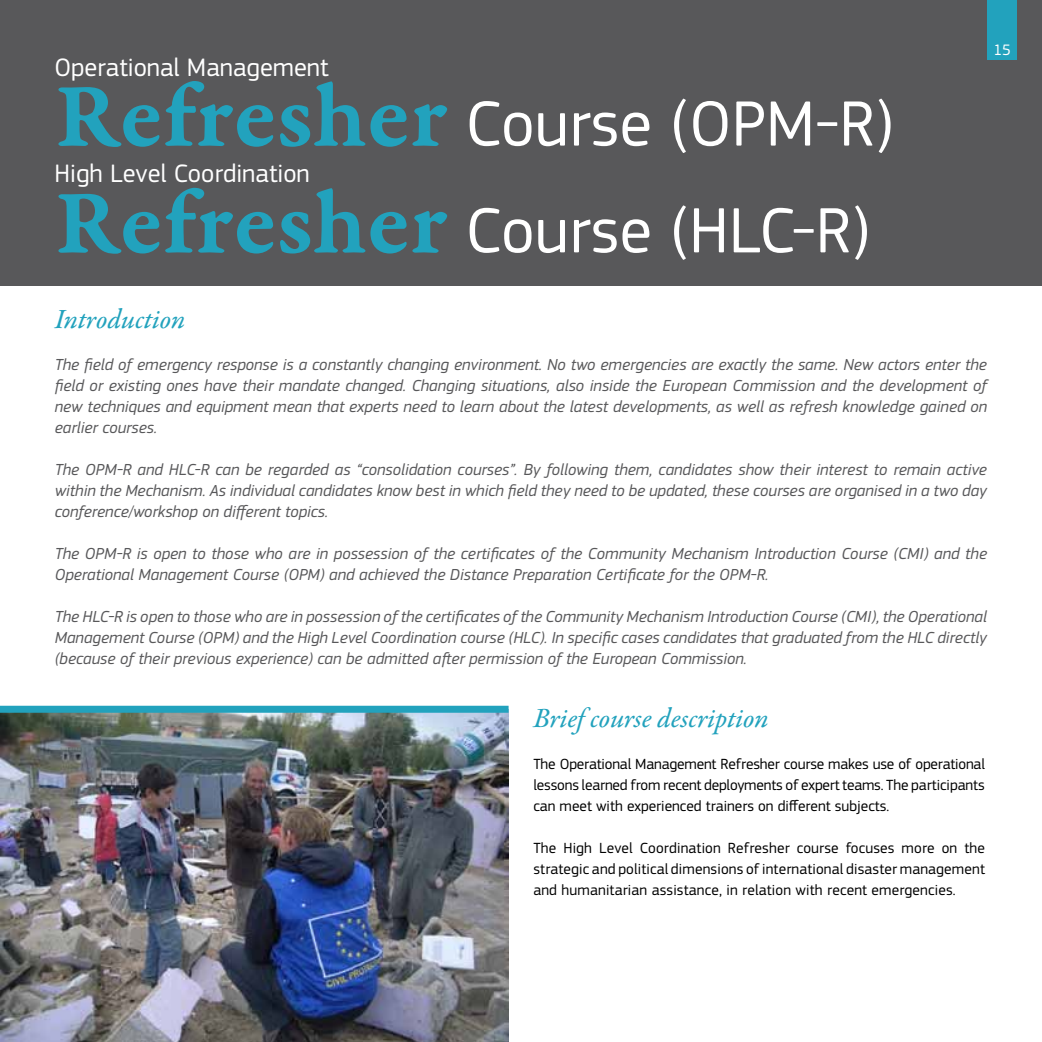
<style>
.page{position:relative;width:1042px;height:1042px;background:#fff}
.page>*{position:absolute;margin:0;border:0;box-sizing:border-box;transform-origin:0 0}
.t1{font:66.5px "EC Square Sans Pro";color:#fff}
.t2{font:28px "Garamond Premr Pro Med It";color:#22a2bd}
.t3{font:26.25px "EC Square Sans Pro";color:#fff}
.t4{font:italic 16.62px/21px "EC Square Sans Pro";color:#58585a;text-align:justify}
.t5{font:15.75px "EC Square Sans Pro";color:#fff}
.t6{font:15.4px/21px "EC Square Sans Pro";letter-spacing:.005em;color:#000;text-align:justify}
.s1{font-family:"Garamond Premr Pro Smbd Capt";font-size:96.25px;color:#22a2bd}
</style>
<div class="page">
<div style="left:0;top:0;width:1042px;height:286px;background:#58585a"></div>
<img style="left:0;top:713px;width:508px;height:329px">
<div style="left:0;top:706px;width:508px;height:7px;background:#22a2bd"></div>
<div style="left:987px;top:0;width:30px;height:60px;background:#22a2bd"></div>
<h3 class="t3" style="left:55px;top:52px;width:276px">Operational Management</h3>
<h1 class="t1" style="left:55px;top:85px;width:841px"><span class="s1">Refresher</span> Course (OPM-R)</h1>
<h3 class="t3" style="left:55px;top:158px;width:257px">High Level Coordination</h3>
<h1 class="t1" style="left:55px;top:192px;width:817px"><span class="s1">Refresher</span> Course (HLC-R)</h1>
<p class="t5" style="left:993px;top:40px;width:19px">15</p>
<h2 class="t2" style="left:55px;top:301px;width:132px">Introduction</h2>
<p class="t4" style="left:55px;top:354px;width:934px">The field of emergency response is a constantly changing environment. No two emergencies are exactly the same. New actors enter the field or existing ones have their mandate changed. Changing situations, also inside the European Commission and the development of new techniques and equipment mean that experts need to learn about the latest developments, as well as refresh knowledge gained on earlier courses.</p>
<p class="t4" style="left:55px;top:459px;width:934px">The OPM-R and HLC-R can be regarded as “consolidation courses”. By following them, candidates show their interest to remain active within the Mechanism. As individual candidates know best in which field they need to be updated, these courses are organised in a two day conference/workshop on different topics.</p>
<p class="t4" style="left:55px;top:543px;width:934px">The OPM-R is open to those who are in possession of the certificates of the Community Mechanism Introduction Course (CMI) and the<br>Operational Management Course (OPM) and achieved the Distance Preparation Certificate for the OPM-R.</p>
<p class="t4" style="left:55px;top:606px;width:934px">The HLC-R is open to those who are in possession of the certificates of the Community Mechanism Introduction Course (CMI), the Operational Management Course (OPM) and the High Level Coordination course (HLC). In specific cases candidates that graduated from the HLC directly (because of their previous experience) can be admitted after permission of the European Commission.</p>
<h2 class="t2" style="left:533px;top:700px;width:237px">Brief course description</h2>
<p class="t6" style="left:533px;top:753px;width:453px">The Operational Management Refresher course makes use of operational lessons learned from recent deployments of expert teams. The participants can meet with experienced trainers on different subjects.</p>
<p class="t6" style="left:533px;top:837px;width:453px">The High Level Coordination Refresher course focuses more on the strategic and political dimensions of international disaster management and humanitarian assistance, in relation with recent emergencies.</p>
</div>
